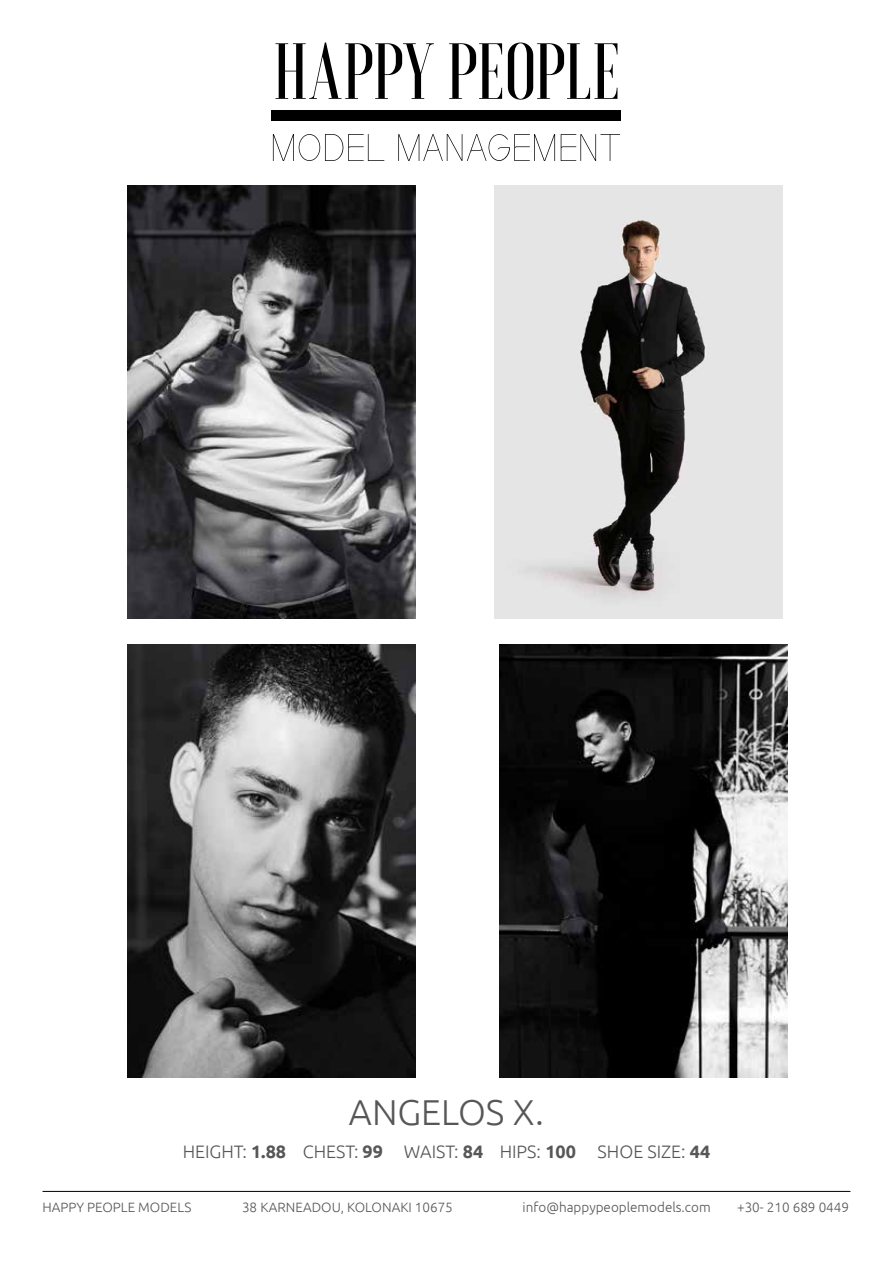
<style>
.page{position:relative;width:893px;height:1263px;background:#fff}
.page>*{position:absolute;margin:0;border:0;box-sizing:border-box;transform-origin:0 0}
.t1{font:300 36px "Ubuntu";color:#575756}
.t2{font:300 18px "Ubuntu";color:#575756}
.t3{font:300 13.5px "Ubuntu";color:#575756}
.s1{font-weight:700}
</style>
<div class="page">
<img style="left:499px;top:645px;width:289px;height:432px">
<img style="left:127px;top:645px;width:288px;height:432px">
<img style="left:127px;top:186px;width:288px;height:432px">
<img style="left:495px;top:186px;width:288px;height:432px">
<svg style="left:273px;top:134px;width:111px;height:27px"></svg>
<svg style="left:398px;top:134px;width:157px;height:27px"></svg>
<svg style="left:561px;top:134px;width:59px;height:27px"></svg>
<svg style="left:275px;top:43px;width:159px;height:56px"></svg>
<svg style="left:449px;top:43px;width:53px;height:56px"></svg>
<svg style="left:508px;top:43px;width:109px;height:57px"></svg>
<div style="left:271px;top:110px;width:350px;height:11px;background:#000"></div>
<hr style="left:43px;top:1191px;width:807px;height:1px;background:#000">
<h1 class="t1" style="left:349px;top:1090px;width:196px">ANGELOS X.</h1>
<h2 class="t2" style="left:183px;top:1141px;width:529px">HEIGHT: <span class="s1">1.88</span> CHEST: <span class="s1">99</span> WAIST: <span class="s1">84</span> HIPS: <span class="s1">100</span> SHOE SIZE: <span class="s1">44</span></h2>
<p class="t3" style="left:43px;top:1199px;width:150px">HAPPY PEOPLE MODELS</p>
<p class="t3" style="left:242px;top:1199px;width:212px">38 KARNEADOU, KOLONAKI 10675</p>
<p class="t3" style="left:523px;top:1199px;width:190px">info@happypeoplemodels.com</p>
<p class="t3" style="left:737px;top:1199px;width:114px">+30- 210 689 0449</p>
</div>
